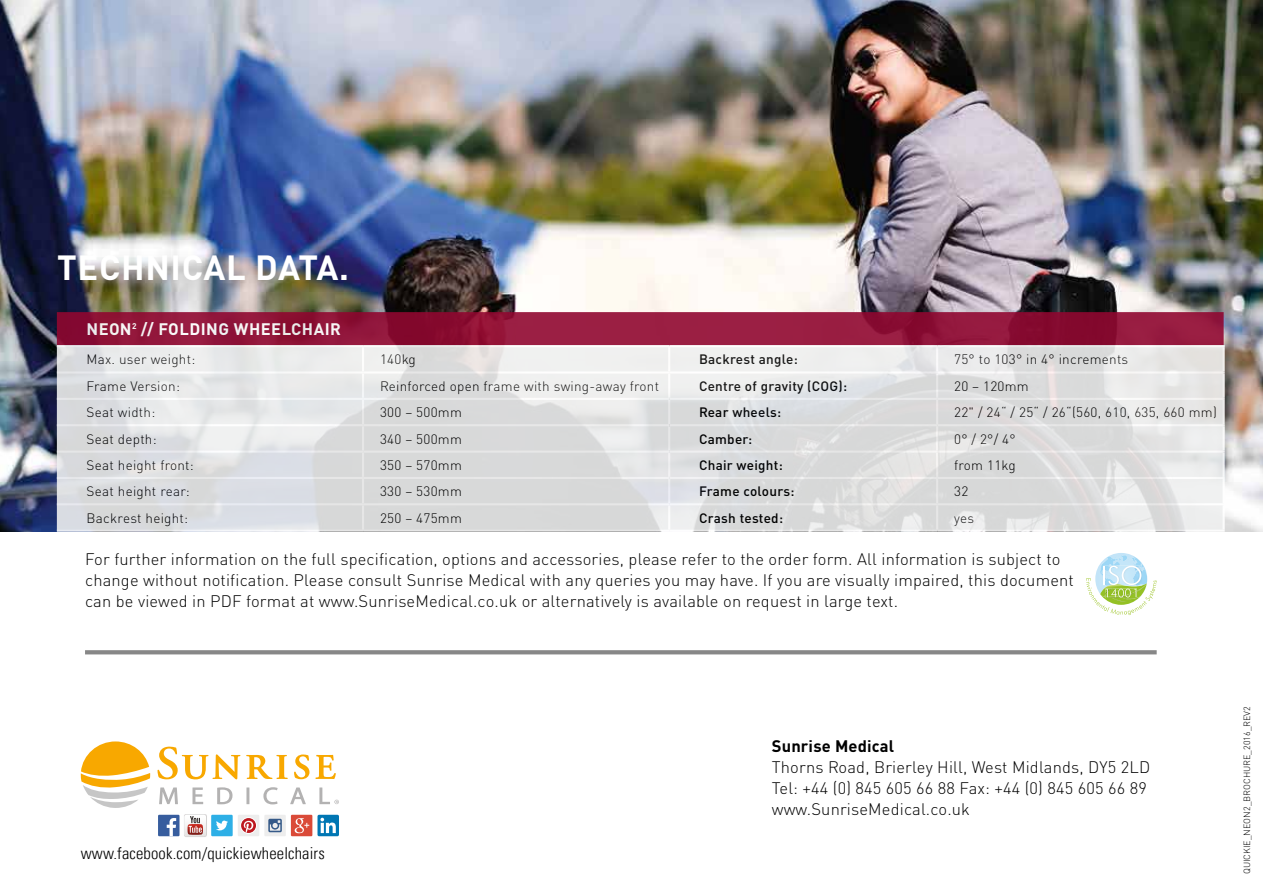
<style>
.page{position:relative;width:1263px;height:893px;background:#fff}
.page>*{position:absolute;margin:0;border:0;box-sizing:border-box;transform-origin:0 0}
.t1{font:700 34.5px "DINOT";letter-spacing:.02em;color:#fff}
.t2{font:300 16.5px/21px "DINOT";letter-spacing:.01em;color:#000}
.t3{font:16.5px "Univers Com 47 Light Cond";letter-spacing:.01em;color:#000}
.t4{font:700 16.5px "DINOT";letter-spacing:.03em;color:#fff}
.t5{font:700 16.5px "DINOT";letter-spacing:.01em;color:#000}
.t6{font:300 13.5px "DINOT";letter-spacing:.02em;color:#000}
.t7{font:500 13.5px "DINOT";letter-spacing:.02em;color:#000}
.t8{font:300 9px "DINOT";color:#000}
</style>
<div class="page">
<img style="left:0;top:0;width:1263px;height:532px">
<div style="left:158px;top:815px;width:22px;height:21px;background:#375d9e"></div>
<svg style="left:167px;top:818px;width:9px;height:18px"></svg>
<div style="left:291px;top:815px;width:21px;height:21px;background:#da4a38"></div>
<svg style="left:295px;top:818px;width:14px;height:15px"></svg>
<div style="left:238px;top:815px;width:21px;height:21px;background:#ededed"></div>
<div style="left:240px;top:817px;width:17px;height:17px;background:#fff;border-radius:50%"></div>
<svg style="left:241px;top:818px;width:15px;height:15px"></svg>
<div style="left:264px;top:815px;width:22px;height:21px;background:#ededed"></div>
<svg style="left:268px;top:819px;width:14px;height:13px"></svg>
<div style="left:317px;top:815px;width:22px;height:21px;background:#0076b3;border-radius:2px"></div>
<svg style="left:320px;top:818px;width:16px;height:15px"></svg>
<div style="left:211px;top:815px;width:22px;height:21px;background:#2dafe6"></div>
<svg style="left:216px;top:821px;width:12px;height:9px"></svg>
<img style="left:184px;top:814px;width:23px;height:23px">
<svg style="left:184px;top:815px;width:22px;height:21px"></svg>
<svg style="left:1086px;top:555px;width:71px;height:60px"></svg>
<svg style="left:81px;top:741px;width:69px;height:67px"></svg>
<svg style="left:246px;top:755px;width:42px;height:24px"></svg>
<svg style="left:157px;top:747px;width:83px;height:32px"></svg>
<svg style="left:294px;top:754px;width:15px;height:25px"></svg>
<svg style="left:315px;top:755px;width:21px;height:24px"></svg>
<svg style="left:159px;top:787px;width:19px;height:17px"></svg>
<svg style="left:192px;top:787px;width:11px;height:17px"></svg>
<svg style="left:217px;top:787px;width:15px;height:17px"></svg>
<svg style="left:246px;top:787px;width:3px;height:17px"></svg>
<svg style="left:263px;top:787px;width:15px;height:17px"></svg>
<svg style="left:290px;top:787px;width:16px;height:17px"></svg>
<svg style="left:319px;top:787px;width:20px;height:17px"></svg>
<svg style="left:57px;top:312px;width:1167px;height:138px;background:#cca9b4"></svg>
<svg style="left:670px;top:426px;width:552px;height:104px;background:#dddede"></svg>
<svg style="left:57px;top:453px;width:611px;height:77px;background:#d9dbdd"></svg>
<hr style="left:57px;top:345px;width:306px;height:2px;background:#fff">
<hr style="left:362px;top:347px;width:2px;height:24px;background:#fff">
<hr style="left:363px;top:345px;width:306px;height:2px;background:#fff">
<hr style="left:57px;top:371px;width:306px;height:3px;background:#fff">
<hr style="left:362px;top:374px;width:2px;height:24px;background:#fff">
<hr style="left:363px;top:371px;width:306px;height:3px;background:#fff">
<hr style="left:57px;top:398px;width:306px;height:2px;background:#fff">
<hr style="left:362px;top:400px;width:2px;height:24px;background:#fff">
<hr style="left:363px;top:398px;width:306px;height:2px;background:#fff">
<hr style="left:57px;top:424px;width:306px;height:2px;background:#fff">
<hr style="left:362px;top:426px;width:2px;height:24px;background:#fff">
<hr style="left:363px;top:424px;width:306px;height:2px;background:#fff">
<hr style="left:57px;top:450px;width:306px;height:3px;background:#fff">
<hr style="left:362px;top:453px;width:2px;height:24px;background:#fff">
<hr style="left:363px;top:450px;width:306px;height:3px;background:#fff">
<hr style="left:57px;top:477px;width:306px;height:2px;background:#fff">
<hr style="left:362px;top:479px;width:2px;height:24px;background:#fff">
<hr style="left:363px;top:477px;width:306px;height:2px;background:#fff">
<hr style="left:57px;top:503px;width:306px;height:2px;background:#fff">
<hr style="left:362px;top:505px;width:2px;height:25px;background:#fff">
<hr style="left:363px;top:503px;width:306px;height:2px;background:#fff">
<hr style="left:669px;top:345px;width:268px;height:2px;background:#fff">
<hr style="left:57px;top:530px;width:306px;height:2px;background:#fff">
<hr style="left:936px;top:347px;width:2px;height:24px;background:#fff">
<hr style="left:937px;top:345px;width:288px;height:2px;background:#fff">
<hr style="left:363px;top:530px;width:306px;height:2px;background:#fff">
<hr style="left:669px;top:371px;width:268px;height:3px;background:#fff">
<hr style="left:936px;top:374px;width:2px;height:24px;background:#fff">
<hr style="left:937px;top:371px;width:288px;height:3px;background:#fff">
<hr style="left:669px;top:398px;width:268px;height:2px;background:#fff">
<hr style="left:669px;top:424px;width:268px;height:2px;background:#fff">
<hr style="left:936px;top:400px;width:2px;height:24px;background:#fff">
<hr style="left:936px;top:426px;width:2px;height:24px;background:#fff">
<hr style="left:937px;top:398px;width:288px;height:2px;background:#fff">
<hr style="left:937px;top:424px;width:288px;height:2px;background:#fff">
<hr style="left:669px;top:450px;width:268px;height:3px;background:#fff">
<hr style="left:936px;top:453px;width:2px;height:24px;background:#fff">
<hr style="left:937px;top:450px;width:288px;height:3px;background:#fff">
<hr style="left:669px;top:477px;width:268px;height:2px;background:#fff">
<hr style="left:936px;top:479px;width:2px;height:24px;background:#fff">
<hr style="left:937px;top:477px;width:288px;height:2px;background:#fff">
<hr style="left:669px;top:503px;width:268px;height:2px;background:#fff">
<hr style="left:936px;top:505px;width:2px;height:25px;background:#fff">
<hr style="left:937px;top:503px;width:288px;height:2px;background:#fff">
<hr style="left:1222px;top:347px;width:3px;height:24px;background:#fff">
<hr style="left:1222px;top:374px;width:3px;height:24px;background:#fff">
<hr style="left:1222px;top:400px;width:3px;height:24px;background:#fff">
<hr style="left:1222px;top:426px;width:3px;height:24px;background:#fff">
<hr style="left:1222px;top:453px;width:3px;height:24px;background:#fff">
<hr style="left:1222px;top:479px;width:3px;height:24px;background:#fff">
<hr style="left:1222px;top:505px;width:3px;height:25px;background:#fff">
<hr style="left:669px;top:530px;width:268px;height:2px;background:#fff">
<hr style="left:937px;top:530px;width:288px;height:2px;background:#fff">
<hr style="left:668px;top:347px;width:2px;height:24px;background:#fff">
<hr style="left:668px;top:374px;width:2px;height:24px;background:#fff">
<hr style="left:668px;top:400px;width:2px;height:24px;background:#fff">
<hr style="left:668px;top:426px;width:2px;height:24px;background:#fff">
<hr style="left:668px;top:453px;width:2px;height:24px;background:#fff">
<hr style="left:668px;top:479px;width:2px;height:24px;background:#fff">
<hr style="left:668px;top:505px;width:2px;height:25px;background:#fff">
<svg style="left:85px;top:650px;width:1072px;height:4px;background:#8c8c8c"></svg>
<h1 class="t1" style="left:57px;top:245px;width:293px">TECHNICAL DATA.</h1>
<p class="t4" style="left:87px;top:318px;width:256px">NEON<sup>2</sup> // FOLDING WHEELCHAIR</p>
<p class="t6" style="left:87px;top:351px;width:110px">Max. user weight:</p>
<p class="t6" style="left:380px;top:351px;width:37px">140kg</p>
<p class="t7" style="left:699px;top:351px;width:100px">Backrest angle:</p>
<p class="t6" style="left:954px;top:351px;width:176px">75° to 103° in 4° increments</p>
<p class="t6" style="left:87px;top:378px;width:95px">Frame Version:</p>
<p class="t6" style="left:380px;top:378px;width:281px">Reinforced open frame with swing-away front</p>
<p class="t7" style="left:699px;top:377px;width:150px">Centre of gravity (COG):</p>
<p class="t6" style="left:954px;top:378px;width:76px">20 – 120mm</p>
<p class="t6" style="left:87px;top:404px;width:70px">Seat width:</p>
<p class="t6" style="left:380px;top:404px;width:83px">300 – 500mm</p>
<p class="t7" style="left:699px;top:404px;width:84px">Rear wheels:</p>
<p class="t6" style="left:954px;top:404px;width:264px">22" / 24“ / 25“ / 26“(560, 610, 635, 660 mm)</p>
<p class="t6" style="left:87px;top:430px;width:72px">Seat depth:</p>
<p class="t6" style="left:380px;top:430px;width:83px">340 – 500mm</p>
<p class="t7" style="left:699px;top:430px;width:55px">Camber:</p>
<p class="t6" style="left:954px;top:430px;width:63px">0° / 2°/ 4°</p>
<p class="t6" style="left:87px;top:457px;width:109px">Seat height front:</p>
<p class="t6" style="left:380px;top:457px;width:83px">350 – 570mm</p>
<p class="t7" style="left:699px;top:456px;width:85px">Chair weight:</p>
<p class="t6" style="left:954px;top:457px;width:63px">from 11kg</p>
<p class="t6" style="left:87px;top:483px;width:105px">Seat height rear:</p>
<p class="t6" style="left:380px;top:483px;width:83px">330 – 530mm</p>
<p class="t7" style="left:699px;top:483px;width:97px">Frame colours:</p>
<p class="t6" style="left:954px;top:483px;width:16px">32</p>
<p class="t6" style="left:87px;top:509px;width:103px">Backrest height:</p>
<p class="t6" style="left:380px;top:509px;width:83px">250 – 475mm</p>
<p class="t7" style="left:699px;top:509px;width:86px">Crash tested:</p>
<p class="t6" style="left:954px;top:509px;width:22px">yes</p>
<p class="t2" style="left:85px;top:549px;width:990px">For further information on the full specification, options and accessories, please refer to the order form. All information is subject to change without notification. Please consult Sunrise Medical with any queries you may have. If you are visually impaired, this document can be viewed in PDF format at www.SunriseMedical.co.uk or alternatively is available on request in large text.</p>
<p class="t3" style="left:81px;top:843px;width:245px">www.facebook.com/quickiewheelchairs</p>
<p class="t5" style="left:772px;top:735px;width:124px">Sunrise Medical</p>
<p class="t2" style="left:772px;top:757px;width:380px">Thorns Road, Brierley Hill, West Midlands, DY5 2LD<br>Tel: +44 (0) 845 605 66 88 Fax: +44 (0) 845 605 66 89 www.SunriseMedical.co.uk</p>
<p class="t8" style="left:1241px;top:874px;width:170px;rotate:-90deg">QUICKIE_NEON2_BROCHURE_2016_REV2</p>
</div>
